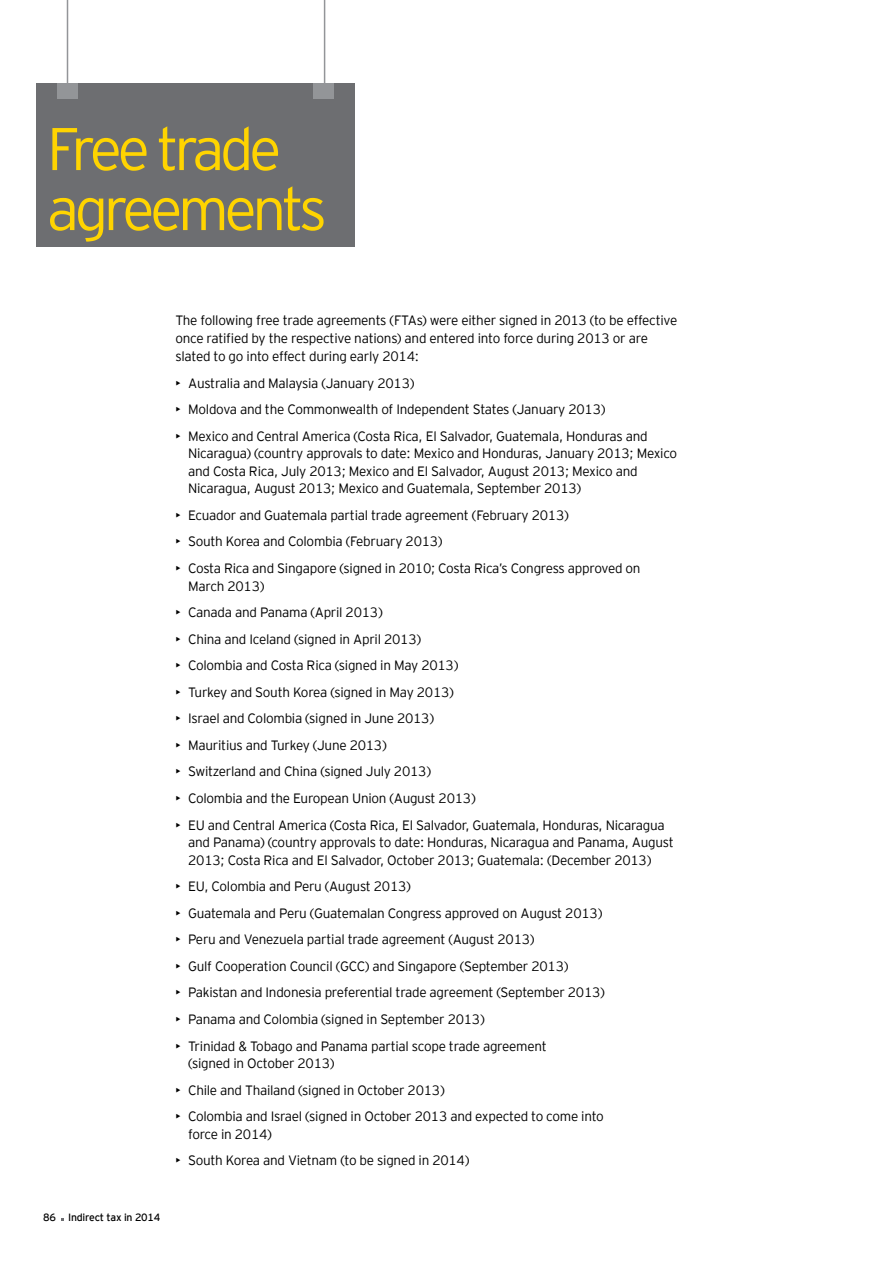
<style>
.page{position:relative;width:893px;height:1263px;background:#fff}
.page>*{position:absolute;margin:0;border:0;box-sizing:border-box;transform-origin:0 0}
.t1{font:300 60px/60px "EY Interstate";letter-spacing:-.075em;color:#ffd400}
.t2{font:300 13.5px/17.5px "EY Interstate";letter-spacing:-.02em;color:#000}
.t3{font:10.5px "EY Interstate";letter-spacing:-.02em;color:#000}
</style>
<div class="page">
<div style="left:36px;top:83px;width:318px;height:164px;background:#6d6e71"></div>
<div style="left:57px;top:83px;width:21px;height:16px;background:#939598"></div>
<div style="left:314px;top:83px;width:20px;height:16px;background:#939598"></div>
<hr style="left:67px;top:0;width:1px;height:91px;background:#939598">
<hr style="left:324px;top:0;width:1px;height:91px;background:#939598">
<h1 class="t1" style="left:47px;top:115px;width:282px">Free trade agreements</h1>
<p class="t2" style="left:175px;top:311px;width:503px">The following free trade agreements (FTAs) were either signed in 2013 (to be effective once ratified by the respective nations) and entered into force during 2013 or are slated to go into effect during early 2014:</p>
<p class="t2" style="left:175px;top:373px;width:241px">• Australia and Malaysia (January 2013)</p>
<p class="t2" style="left:175px;top:400px;width:432px">• Moldova and the Commonwealth of Independent States (January 2013)</p>
<p class="t2" style="left:188px;top:426px;width:491px;text-indent:-13px">• Mexico and Central America (Costa Rica, El Salvador, Guatemala, Honduras and Nicaragua) (country approvals to date: Mexico and Honduras, January 2013; Mexico and Costa Rica, July 2013; Mexico and El Salvador, August 2013; Mexico and Nicaragua, August 2013; Mexico and Guatemala, September 2013)</p>
<p class="t2" style="left:175px;top:505px;width:395px">• Ecuador and Guatemala partial trade agreement (February 2013)</p>
<p class="t2" style="left:175px;top:532px;width:269px">• South Korea and Colombia (February 2013)</p>
<p class="t2" style="left:188px;top:559px;width:454px;text-indent:-13px">• Costa Rica and Singapore (signed in 2010; Costa Rica’s Congress approved on<br>March 2013)</p>
<p class="t2" style="left:175px;top:603px;width:209px">• Canada and Panama (April 2013)</p>
<p class="t2" style="left:175px;top:629px;width:247px">• China and Iceland (signed in April 2013)</p>
<p class="t2" style="left:175px;top:656px;width:285px">• Colombia and Costa Rica (signed in May 2013)</p>
<p class="t2" style="left:175px;top:682px;width:280px">• Turkey and South Korea (signed in May 2013)</p>
<p class="t2" style="left:175px;top:709px;width:260px">• Israel and Colombia (signed in June 2013)</p>
<p class="t2" style="left:175px;top:735px;width:213px">• Mauritius and Turkey (June 2013)</p>
<p class="t2" style="left:175px;top:762px;width:257px">• Switzerland and China (signed July 2013)</p>
<p class="t2" style="left:175px;top:789px;width:302px">• Colombia and the European Union (August 2013)</p>
<p class="t2" style="left:188px;top:815px;width:487px;text-indent:-13px">• EU and Central America (Costa Rica, El Salvador, Guatemala, Honduras, Nicaragua and Panama) (country approvals to date: Honduras, Nicaragua and Panama, August<br>2013; Costa Rica and El Salvador, October 2013; Guatemala: (December 2013)</p>
<p class="t2" style="left:175px;top:877px;width:237px">• EU, Colombia and Peru (August 2013)</p>
<p class="t2" style="left:175px;top:903px;width:428px">• Guatemala and Peru (Guatemalan Congress approved on August 2013)</p>
<p class="t2" style="left:175px;top:930px;width:361px">• Peru and Venezuela partial trade agreement (August 2013)</p>
<p class="t2" style="left:175px;top:956px;width:395px">• Gulf Cooperation Council (GCC) and Singapore (September 2013)</p>
<p class="t2" style="left:175px;top:983px;width:431px">• Pakistan and Indonesia preferential trade agreement (September 2013)</p>
<p class="t2" style="left:175px;top:1009px;width:311px">• Panama and Colombia (signed in September 2013)</p>
<p class="t2" style="left:188px;top:1036px;width:360px;text-indent:-13px">• Trinidad &amp; Tobago and Panama partial scope trade agreement (signed in October 2013)</p>
<p class="t2" style="left:175px;top:1080px;width:271px">• Chile and Thailand (signed in October 2013)</p>
<p class="t2" style="left:188px;top:1107px;width:417px;text-indent:-13px">• Colombia and Israel (signed in October 2013 and expected to come into force in 2014)</p>
<p class="t2" style="left:175px;top:1151px;width:296px">• South Korea and Vietnam (to be signed in 2014)</p>
<p class="t3" style="left:43px;top:1210px;width:119px">86 Indirect tax in 2014</p>
</div>
